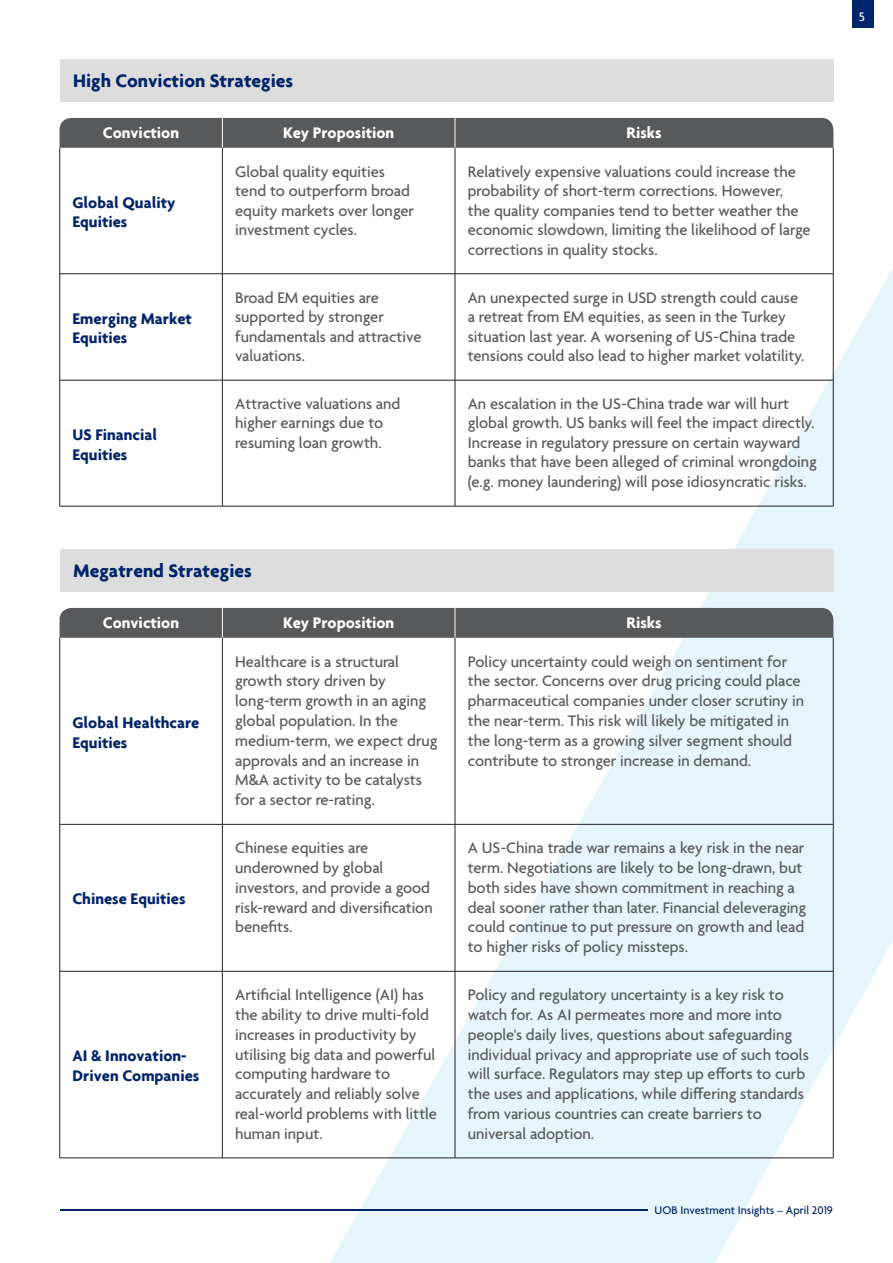
<style>
.page{position:relative;width:893px;height:1263px;background:#fff}
.page>*{position:absolute;margin:0;border:0;box-sizing:border-box;transform-origin:0 0}
.Headline1{font:700 19.5px "Agenda";color:#002469}
.copy_80{font:500 16.5px/19.8px "Agenda";color:#58595b}
.copy_80-2{font:700 16.5px/19.5px "Agenda";color:#002469}
.copy_80-3{font:700 16.5px "Agenda";color:#fff}
.t1{font:500 13.5px "Agenda";color:#fff}
.t2{font:500 12px "Agenda";color:#002469}
</style>
<div class="page">
<svg style="left:329px;top:267px;width:564px;height:996px"></svg>
<div style="left:60px;top:60px;width:773px;height:42px;background:#ddd"></div>
<div style="left:60px;top:118px;width:773px;height:30px;background:#58595b"></div>
<hr style="left:222px;top:118px;width:1px;height:30px;background:#fff">
<hr style="left:455px;top:118px;width:1px;height:30px;background:#fff">
<hr style="left:455px;top:148px;width:1px;height:126px;background:#231f20">
<hr style="left:455px;top:274px;width:1px;height:106px;background:#231f20">
<hr style="left:455px;top:380px;width:1px;height:126px;background:#231f20">
<hr style="left:833px;top:148px;width:1px;height:126px;background:#231f20">
<hr style="left:833px;top:274px;width:1px;height:106px;background:#231f20">
<hr style="left:833px;top:380px;width:1px;height:126px;background:#231f20">
<hr style="left:59px;top:148px;width:1px;height:126px;background:#231f20">
<hr style="left:222px;top:148px;width:1px;height:126px;background:#231f20">
<hr style="left:59px;top:274px;width:1px;height:106px;background:#231f20">
<hr style="left:222px;top:274px;width:1px;height:106px;background:#231f20">
<hr style="left:59px;top:380px;width:1px;height:126px;background:#231f20">
<hr style="left:222px;top:380px;width:1px;height:126px;background:#231f20">
<hr style="left:60px;top:273px;width:162px;height:1px;background:#231f20">
<hr style="left:222px;top:273px;width:233px;height:1px;background:#231f20">
<hr style="left:455px;top:273px;width:378px;height:1px;background:#231f20">
<hr style="left:60px;top:380px;width:162px;height:1px;background:#231f20">
<hr style="left:222px;top:380px;width:233px;height:1px;background:#231f20">
<hr style="left:455px;top:380px;width:378px;height:1px;background:#231f20">
<hr style="left:60px;top:506px;width:162px;height:1px;background:#231f20">
<hr style="left:222px;top:506px;width:233px;height:1px;background:#231f20">
<hr style="left:455px;top:506px;width:378px;height:1px;background:#231f20">
<div style="left:60px;top:549px;width:773px;height:42px;background:#ddd"></div>
<div style="left:60px;top:608px;width:773px;height:30px;background:#58595b"></div>
<hr style="left:222px;top:608px;width:1px;height:30px;background:#fff">
<hr style="left:455px;top:608px;width:1px;height:30px;background:#fff">
<hr style="left:455px;top:638px;width:1px;height:186px;background:#231f20">
<hr style="left:455px;top:824px;width:1px;height:147px;background:#231f20">
<hr style="left:455px;top:971px;width:1px;height:187px;background:#231f20">
<hr style="left:833px;top:638px;width:1px;height:186px;background:#231f20">
<hr style="left:833px;top:824px;width:1px;height:147px;background:#231f20">
<hr style="left:833px;top:971px;width:1px;height:187px;background:#231f20">
<hr style="left:59px;top:638px;width:1px;height:186px;background:#231f20">
<hr style="left:222px;top:638px;width:1px;height:186px;background:#231f20">
<hr style="left:59px;top:824px;width:1px;height:147px;background:#231f20">
<hr style="left:222px;top:824px;width:1px;height:147px;background:#231f20">
<hr style="left:59px;top:971px;width:1px;height:187px;background:#231f20">
<hr style="left:222px;top:971px;width:1px;height:187px;background:#231f20">
<hr style="left:60px;top:824px;width:162px;height:1px;background:#231f20">
<hr style="left:222px;top:824px;width:233px;height:1px;background:#231f20">
<hr style="left:455px;top:824px;width:378px;height:1px;background:#231f20">
<hr style="left:60px;top:971px;width:162px;height:1px;background:#231f20">
<hr style="left:222px;top:971px;width:233px;height:1px;background:#231f20">
<hr style="left:455px;top:971px;width:378px;height:1px;background:#231f20">
<hr style="left:60px;top:1157px;width:162px;height:1px;background:#231f20">
<hr style="left:222px;top:1157px;width:233px;height:1px;background:#231f20">
<hr style="left:455px;top:1157px;width:378px;height:1px;background:#231f20">
<hr style="left:60px;top:1209px;width:587px;height:2px;background:#002469">
<div style="left:852px;top:0;width:21px;height:28px;background:#002469"></div>
<p class="Headline1" style="left:73px;top:69px;width:222px">High Conviction Strategies</p>
<p class="copy_80-3" style="left:103px;top:123px;width:78px">Conviction</p>
<p class="copy_80-3" style="left:283px;top:123px;width:113px">Key Proposition</p>
<p class="copy_80-3" style="left:626px;top:123px;width:37px">Risks</p>
<p class="copy_80-2" style="left:72px;top:192px;width:104px">Global Quality<br>Equities</p>
<p class="copy_80-2" style="left:72px;top:308px;width:121px">Emerging Market<br>Equities</p>
<p class="copy_80-2" style="left:72px;top:425px;width:86px">US Financial<br>Equities</p>
<p class="copy_80" style="left:235px;top:163px;width:180px">Global quality equities tend to outperform broad equity markets over longer investment cycles.</p>
<p class="copy_80" style="left:468px;top:163px;width:344px">Relatively expensive valuations could increase the probability of short-term corrections. However,<br>the quality companies tend to better weather the economic slowdown, limiting the likelihood of large corrections in quality stocks.</p>
<p class="copy_80" style="left:235px;top:288px;width:188px">Broad EM equities are supported by stronger fundamentals and attractive valuations.</p>
<p class="copy_80" style="left:468px;top:288px;width:338px">An unexpected surge in USD strength could cause a retreat from EM equities, as seen in the Turkey situation last year. A worsening of US-China trade tensions could also lead to higher market volatility.</p>
<p class="copy_80" style="left:235px;top:395px;width:167px">Attractive valuations and higher earnings due to resuming loan growth.</p>
<p class="copy_80" style="left:468px;top:395px;width:351px">An escalation in the US-China trade war will hurt global growth. US banks will feel the impact directly.<br>Increase in regulatory pressure on certain wayward banks that have been alleged of criminal wrongdoing (e.g. money laundering) will pose idiosyncratic risks.</p>
<p class="t1" style="left:859px;top:9px;width:8px">5</p>
<p class="Headline1" style="left:73px;top:558px;width:180px">Megatrend Strategies</p>
<p class="copy_80-3" style="left:103px;top:613px;width:78px">Conviction</p>
<p class="copy_80-3" style="left:283px;top:613px;width:113px">Key Proposition</p>
<p class="copy_80-3" style="left:626px;top:613px;width:37px">Risks</p>
<p class="copy_80-2" style="left:72px;top:712px;width:129px">Global Healthcare<br>Equities</p>
<p class="copy_80-2" style="left:72px;top:889px;width:115px">Chinese Equities</p>
<p class="copy_80-2" style="left:72px;top:1046px;width:128px">AI &amp; Innovation-<br>Driven Companies</p>
<p class="copy_80" style="left:235px;top:652px;width:204px">Healthcare is a structural growth story driven by long-term growth in an aging global population. In the medium-term, we expect drug approvals and an increase in<br>M&amp;A activity to be catalysts for a sector re-rating.</p>
<p class="copy_80" style="left:468px;top:652px;width:338px">Policy uncertainty could weigh on sentiment for the sector. Concerns over drug pricing could place pharmaceutical companies under closer scrutiny in the near-term. This risk will likely be mitigated in the long-term as a growing silver segment should contribute to stronger increase in demand.</p>
<p class="copy_80" style="left:235px;top:839px;width:199px">Chinese equities are underowned by global investors, and provide a good risk-reward and diversification benefits.</p>
<p class="copy_80" style="left:468px;top:839px;width:340px">A US-China trade war remains a key risk in the near term. Negotiations are likely to be long-drawn, but both sides have shown commitment in reaching a deal sooner rather than later. Financial deleveraging could continue to put pressure on growth and lead to higher risks of policy missteps.</p>
<p class="copy_80" style="left:235px;top:986px;width:203px">Artificial Intelligence (AI) has the ability to drive multi-fold increases in productivity by utilising big data and powerful computing hardware to accurately and reliably solve real-world problems with little human input.</p>
<p class="copy_80" style="left:468px;top:986px;width:343px">Policy and regulatory uncertainty is a key risk to watch for. As AI permeates more and more into people's daily lives, questions about safeguarding individual privacy and appropriate use of such tools will surface. Regulators may step up efforts to curb the uses and applications, while differing standards from various countries can create barriers to universal adoption.</p>
<p class="t2" style="left:655px;top:1203px;width:180px">UOB Investment Insights – April 2019</p>
</div>
